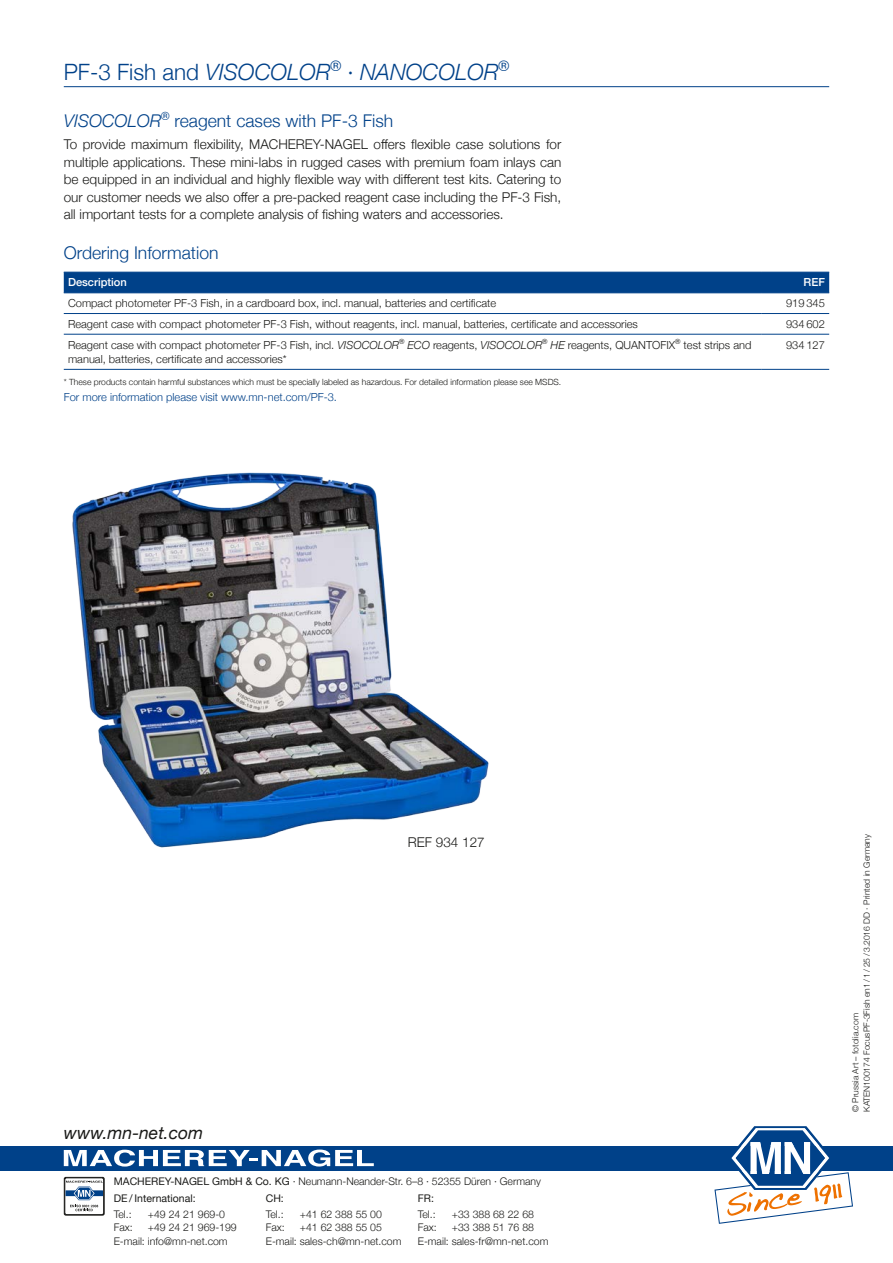
<style>
.page{position:relative;width:893px;height:1263px;background:#fff}
.page>*{position:absolute;margin:0;border:0;box-sizing:border-box;transform-origin:0 0}
.t1{font:italic 300 22.5px "Helvetica Neue";color:#004189}
.t2{font:300 17.55px "Helvetica Neue";color:#004189}
.t3{font:italic 17.55px "Helvetica Neue";color:#1a1a18}
.t4{font:300 13.5px/17.5px "Helvetica Neue";color:#1a1a18;text-align:justify}
.t5{font:300 11.1px/14.4px "Helvetica Neue";color:#1a1a18}
.t6{font:300 11.1px "Helvetica Neue";color:#004189}
.t7{font:500 11.1px "Helvetica Neue";color:#fff}
.t8{font:300 10.5px/13.6px "Helvetica Neue";color:#1a1a18}
.t9{font:10.5px "Helvetica Neue";color:#1a1a18}
.t10{font:300 8.55px/11.1px "Helvetica Neue";color:#1a1a18}
.s1{font-style:normal}
.s2{font-style:italic}
.s3{font-weight:400}
</style>
<div class="page">
<hr style="left:64px;top:86px;width:765px;height:1px;background:#004189">
<div style="left:0;top:1146px;width:893px;height:24px;background:#004189"></div>
<svg style="left:64px;top:1149px;width:310px;height:17px"></svg>
<svg style="left:714px;top:1126px;width:139px;height:98px"></svg>
<div style="left:64px;top:1177px;width:41px;height:38px;background:#242422;border-radius:2px"></div>
<svg style="left:65px;top:1178px;width:39px;height:36px"></svg>
<div style="left:65px;top:1178px;width:39px;height:37px;border:1px solid #1a1a18;border-radius:2px"></div>
<svg style="left:66px;top:1181px;width:37px;height:30px"></svg>
<div style="left:64px;top:273px;width:765px;height:20px;background:#004189"></div>
<hr style="left:64px;top:313px;width:697px;height:1px;background:#004189">
<hr style="left:761px;top:313px;width:68px;height:1px;background:#004189">
<hr style="left:64px;top:334px;width:697px;height:1px;background:#004189">
<hr style="left:761px;top:334px;width:68px;height:1px;background:#004189">
<hr style="left:64px;top:369px;width:697px;height:1px;background:#004189">
<hr style="left:761px;top:369px;width:68px;height:1px;background:#004189">
<hr style="left:64px;top:272px;width:697px;height:1px;background:#004189">
<hr style="left:761px;top:272px;width:68px;height:1px;background:#004189">
<hr style="left:64px;top:293px;width:697px;height:1px;background:#004189">
<hr style="left:761px;top:293px;width:68px;height:1px;background:#004189">
<img style="left:72px;top:472px;width:417px;height:376px">
<h1 class="t1" style="left:64px;top:54px;width:447px"><span class="s1">PF-3 Fish and</span> VISOCOLOR<sup>®</sup> <span class="s1">·</span> NANOCOLOR<sup>®</sup></h1>
<p class="t2" style="left:64px;top:107px;width:331px"><span class="s2">VISOCOLOR</span><sup>®</sup> reagent cases with PF-3 Fish</p>
<p class="t4" style="left:64px;top:135px;width:499px">To provide maximum flexibility, MACHEREY-NAGEL offers flexible case solutions for multiple applications. These mini-labs in rugged cases with premium foam inlays can be equipped in an individual and highly flexible way with different test kits. Catering to our customer needs we also offer a pre-packed reagent case including the PF-3 Fish, all important tests for a complete analysis of fishing waters and accessories.</p>
<p class="t2" style="left:64px;top:239px;width:156px">Ordering Information</p>
<p class="t7" style="left:68px;top:274px;width:60px">Description</p>
<p class="t7" style="left:803px;top:274px;width:23px">REF</p>
<p class="t5" style="left:68px;top:295px;width:430px">Compact photometer PF-3 Fish, in a cardboard box, incl. manual, batteries and certificate</p>
<p class="t5" style="left:786px;top:295px;width:40px">919 345</p>
<p class="t5" style="left:68px;top:316px;width:571px">Reagent case with compact photometer PF-3 Fish, without reagents, incl. manual, batteries, certificate and accessories</p>
<p class="t5" style="left:786px;top:316px;width:40px">934 602</p>
<p class="t5" style="left:68px;top:337px;width:685px">Reagent case with compact photometer PF-3 Fish, incl. <span class="s2">VISOCOLOR</span><sup>®</sup> <span class="s2">ECO</span> reagents, <span class="s2">VISOCOLOR</span><sup>®</sup> <span class="s2">HE</span> reagents, QUANTOFIX<sup>®</sup> test strips and manual, batteries, certificate and accessories*</p>
<p class="t5" style="left:786px;top:337px;width:40px">934 127</p>
<p class="t10" style="left:64px;top:376px;width:499px">* These products contain harmful substances which must be specially labeled as hazardous. For detailed information please see MSDS.</p>
<p class="t6" style="left:64px;top:388px;width:275px">For more information please visit www.mn-net.com/PF-3.</p>
<p class="t3" style="left:64px;top:1119px;width:141px">www.mn-net.com</p>
<p class="t4" style="left:408px;top:833px;width:78px">REF 934 127</p>
<p class="t8" style="left:114px;top:1173px;width:429px"><span class="s3">MACHEREY-NAGEL GmbH &amp; Co. KG</span> · Neumann-Neander-Str. 6–8 · 52355 Düren · Germany</p>
<p class="t9" style="left:114px;top:1190px;width:83px">DE / International:</p>
<p class="t8" style="left:114px;top:1206px;width:19px">Tel.:</p>
<p class="t8" style="left:148px;top:1206px;width:79px">+49 24 21 969-0</p>
<p class="t8" style="left:114px;top:1220px;width:21px">Fax:</p>
<p class="t8" style="left:114px;top:1220px;width:125px;text-indent:34px">+49 24 21 969-199<br>E-mail: info@mn-net.com</p>
<p class="t9" style="left:266px;top:1190px;width:20px">CH:</p>
<p class="t8" style="left:266px;top:1206px;width:19px">Tel.:</p>
<p class="t8" style="left:300px;top:1206px;width:84px">+41 62 388 55 00</p>
<p class="t8" style="left:266px;top:1220px;width:21px">Fax:</p>
<p class="t8" style="left:266px;top:1220px;width:137px;text-indent:34px">+41 62 388 55 05<br>E-mail: sales-ch@mn-net.com</p>
<p class="t9" style="left:418px;top:1190px;width:18px">FR:</p>
<p class="t8" style="left:418px;top:1206px;width:19px">Tel.:</p>
<p class="t8" style="left:452px;top:1206px;width:84px">+33 388 68 22 68</p>
<p class="t8" style="left:418px;top:1220px;width:21px">Fax:</p>
<p class="t8" style="left:418px;top:1220px;width:132px;text-indent:34px">+33 388 51 76 88<br>E-mail: sales-fr@mn-net.com</p>
<p class="t10" style="left:849px;top:1112px;width:279px;rotate:-90deg">© Prussia Art – fotolia.com<br>KATEN100174 FocusPF-3Fish en1 / 1 / 25 / 3.2016 DD · Printed in Germany</p>
</div>
